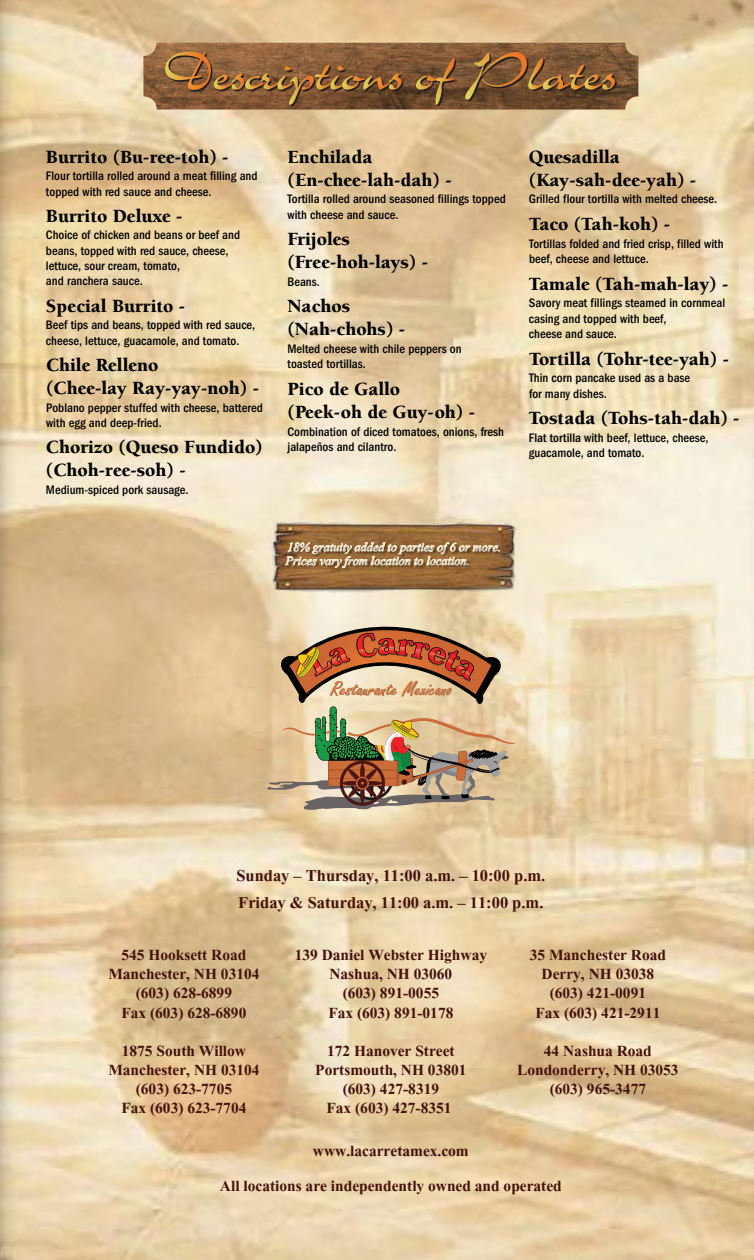
<style>
.page{position:relative;width:754px;height:1260px;background:#fff}
.page>*{position:absolute;margin:0;border:0;box-sizing:border-box;transform-origin:0 0}
.t1{font:700 20.38px "Aparajita";color:#45120d}
.t2{font:700 19.12px/19.1px "Aparajita";color:#45120d;text-align:center}
.t3{font:900 19.12px/23px "Berkeley Std";color:#000}
.t4{font:italic 15.25px/13.6px "Aparajita";color:#f2e4ce}
.t5{font:500 condensed 12.75px/15.4px "Franklin Gothic";color:#000}
</style>
<div class="page">
<img style="left:0;top:0;width:754px;height:1260px">
<img style="left:143px;top:43px;width:495px;height:67px">
<img style="left:267px;top:627px;width:247px;height:183px">
<img style="left:258px;top:519px;width:265px;height:78px">
<img style="left:286px;top:539px;width:223px;height:23px">
<svg style="left:285px;top:542px;width:215px;height:26px;background:#a98b66"></svg>
<img style="left:284px;top:552px;width:190px;height:24px">
<svg style="left:165px;top:52px;width:238px;height:54px;background:#8a5e36"></svg>
<svg style="left:416px;top:58px;width:40px;height:48px;background:#7c5730"></svg>
<svg style="left:465px;top:52px;width:151px;height:49px;background:#7e5731"></svg>
<h2 class="t3" style="left:46px;top:145px;width:184px">Burrito (Bu-ree-toh) -</h2>
<p class="t5" style="left:46px;top:168px;width:213px">Flour tortilla rolled around a meat filling and topped with red sauce and cheese.</p>
<h2 class="t3" style="left:46px;top:204px;width:138px">Burrito Deluxe -</h2>
<p class="t5" style="left:46px;top:227px;width:196px">Choice of chicken and beans or beef and beans, topped with red sauce, cheese, lettuce, sour cream, tomato,<br>and ranchera sauce.</p>
<h2 class="t3" style="left:46px;top:294px;width:141px">Special Burrito -</h2>
<p class="t5" style="left:46px;top:317px;width:211px">Beef tips and beans, topped with red sauce, cheese, lettuce, guacamole, and tomato.</p>
<h2 class="t3" style="left:46px;top:354px;width:214px">Chile Relleno<br>(Chee-lay Ray-yay-noh) -</h2>
<p class="t5" style="left:46px;top:400px;width:218px">Poblano pepper stuffed with cheese, battered with egg and deep-fried.</p>
<h2 class="t3" style="left:46px;top:436px;width:218px">Chorizo (Queso Fundido) (Choh-ree-soh) -</h2>
<p class="t5" style="left:46px;top:482px;width:144px">Medium-spiced pork sausage.</p>
<h2 class="t3" style="left:287px;top:145px;width:166px">Enchilada (En-chee-lah-dah) -</h2>
<p class="t5" style="left:288px;top:192px;width:220px">Tortilla rolled around seasoned fillings topped with cheese and sauce.</p>
<h2 class="t3" style="left:287px;top:228px;width:142px">Frijoles (Free-hoh-lays) -</h2>
<p class="t5" style="left:287px;top:274px;width:34px">Beans.</p>
<h2 class="t3" style="left:287px;top:295px;width:119px">Nachos (Nah-chohs) -</h2>
<p class="t5" style="left:287px;top:341px;width:176px">Melted cheese with chile peppers on toasted tortillas.</p>
<h2 class="t3" style="left:287px;top:378px;width:189px">Pico de Gallo (Peek-oh de Guy-oh) -</h2>
<p class="t5" style="left:287px;top:424px;width:218px">Combination of diced tomatoes, onions, fresh jalapeños and cilantro.</p>
<p class="t4" style="left:285px;top:542px;width:217px">18% gratuity added to parties of 6 or more.<br>Prices vary from location to location.</p>
<h2 class="t3" style="left:529px;top:145px;width:169px">Quesadilla (Kay-sah-dee-yah) -</h2>
<p class="t5" style="left:529px;top:192px;width:190px">Grilled flour tortilla with melted cheese.</p>
<h2 class="t3" style="left:529px;top:213px;width:143px">Taco (Tah-koh) -</h2>
<p class="t5" style="left:529px;top:236px;width:196px">Tortillas folded and fried crisp, filled with beef, cheese and lettuce.</p>
<h2 class="t3" style="left:529px;top:273px;width:201px">Tamale (Tah-mah-lay) -</h2>
<p class="t5" style="left:529px;top:296px;width:198px">Savory meat fillings steamed in cornmeal casing and topped with beef,<br>cheese and sauce.</p>
<h2 class="t3" style="left:529px;top:347px;width:202px">Tortilla (Tohr-tee-yah) -</h2>
<p class="t5" style="left:529px;top:371px;width:163px">Thin corn pancake used as a base for many dishes.</p>
<h2 class="t3" style="left:529px;top:407px;width:212px">Tostada (Tohs-tah-dah) -</h2>
<p class="t5" style="left:529px;top:430px;width:181px">Flat tortilla with beef, lettuce, cheese, guacamole, and tomato.</p>
<h1 class="t1" style="left:236px;top:866px;width:310px">Sunday – Thursday, 11:00 a.m. – 10:00 p.m.</h1>
<h1 class="t1" style="left:238px;top:893px;width:307px">Friday &amp; Saturday, 11:00 a.m. – 11:00 p.m.</h1>
<h2 class="t2" style="left:108px;top:947px;width:153px">545 Hooksett Road<br>Manchester, NH 03104 (603) 628-6899<br>Fax (603) 628-6890</h2>
<h2 class="t2" style="left:108px;top:1043px;width:153px">1875 South Willow<br>Manchester, NH 03104 (603) 623-7705<br>Fax (603) 623-7704</h2>
<h2 class="t2" style="left:295px;top:947px;width:194px">139 Daniel Webster Highway<br>Nashua, NH 03060<br>(603) 891-0055<br>Fax (603) 891-0178</h2>
<h2 class="t2" style="left:315px;top:1043px;width:153px">172 Hanover Street<br>Portsmouth, NH 03801 (603) 427-8319<br>Fax (603) 427-8351</h2>
<h2 class="t2" style="left:313px;top:1144px;width:157px">www.lacarretamex.com</h2>
<h2 class="t2" style="left:530px;top:947px;width:138px">35 Manchester Road<br>Derry, NH 03038 (603) 421-0091<br>Fax (603) 421-2911</h2>
<h2 class="t2" style="left:517px;top:1043px;width:163px">44 Nashua Road<br>Londonderry, NH 03053 (603) 965-3477</h2>
<h2 class="t2" style="left:220px;top:1178px;width:343px">All locations are independently owned and operated</h2>
</div>
